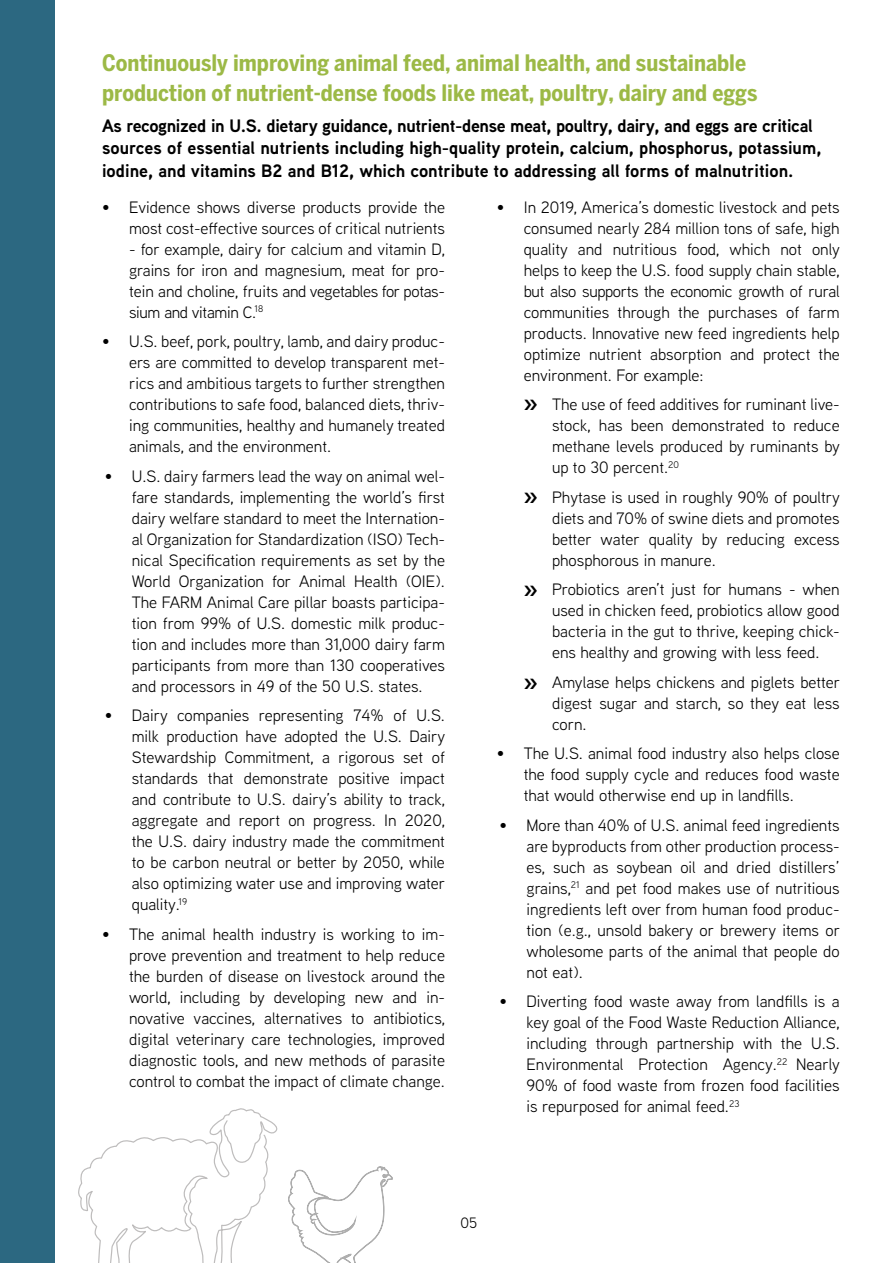
<style>
.page{position:relative;width:893px;height:1263px;background:#fff}
.page>*{position:absolute;margin:0;border:0;box-sizing:border-box;transform-origin:0 0}
.t1{font:700 condensed 22.5px/30px "Benton Sans";color:#9cb946}
.t2{font:700 18px/22.5px "Aaux Next";color:#000}
.t3{font:16.5px/21px "Aaux Next";color:#000;text-align:justify}
.t4{font:15px "Aaux Next";color:#000}
</style>
<div class="page">
<div style="left:0;top:0;width:54px;height:1263px;background:#2c6881"></div>
<svg style="left:288px;top:1166px;width:105px;height:97px"></svg>
<svg style="left:78px;top:1108px;width:200px;height:155px"></svg>
<h1 class="t1" style="left:102px;top:47px;width:657px">Continuously improving animal feed, animal health, and sustainable production of nutrient-dense foods like meat, poultry, dairy and eggs</h1>
<p class="t2" style="left:102px;top:114px;width:721px">As recognized in U.S. dietary guidance, nutrient-dense meat, poultry, dairy, and eggs are critical sources of essential nutrients including high-quality protein, calcium, phosphorus, potassium, iodine, and vitamins B2 and B12, which contribute to addressing all forms of malnutrition.</p>
<p class="t3" style="left:102px;top:196px;width:344px;text-align:right">• Evidence shows diverse products provide the most cost-effective sources of critical nutrients</p>
<p class="t3" style="left:129px;top:238px;width:317px">- for example, dairy for calcium and vitamin D, grains for iron and magnesium, meat for pro&shy;tein and choline, fruits and vegetables for potas&shy;sium and vitamin C.<sup>18</sup></p>
<p class="t3" style="left:129px;top:330px;width:317px;text-indent:-27px">• U.S. beef, pork, poultry, lamb, and dairy produc&shy;ers are committed to develop transparent met&shy;rics and ambitious targets to further strengthen contributions to safe food, balanced diets, thriv&shy;ing communities, healthy and humanely treated animals, and the environment.</p>
<p class="t3" style="left:132px;top:465px;width:315px;text-indent:-27px">• U.S. dairy farmers lead the way on animal wel&shy;fare standards, implementing the world’s first dairy welfare standard to meet the Internation&shy;al Organization for Standardization (ISO) Tech&shy;nical Specification requirements as set by the World Organization for Animal Health (OIE).<br>The FARM Animal Care pillar boasts participa&shy;tion from 99% of U.S. domestic milk produc&shy;tion and includes more than 31,000 dairy farm participants from more than 130 cooperatives and processors in 49 of the 50 U.S. states.</p>
<p class="t3" style="left:132px;top:704px;width:315px;text-indent:-27px">• Dairy companies representing 74% of U.S. milk production have adopted the U.S. Dairy Stewardship Commitment, a rigorous set of standards that demonstrate positive impact and contribute to U.S. dairy’s ability to track, aggregate and report on progress. In 2020, the U.S. dairy industry made the commitment to be carbon neutral or better by 2050, while also optimizing water use and improving water quality.<sup>19</sup></p>
<p class="t3" style="left:129px;top:923px;width:317px;text-indent:-27px">• The animal health industry is working to im&shy;prove prevention and treatment to help reduce the burden of disease on livestock around the world, including by developing new and in&shy;novative vaccines, alternatives to antibiotics, digital veterinary care technologies, improved diagnostic tools, and new methods of parasite control to combat the impact of climate change.</p>
<p class="t3" style="left:524px;top:196px;width:318px;text-indent:-27px">• In 2019, America’s domestic livestock and pets consumed nearly 284 million tons of safe, high quality and nutritious food, which not only helps to keep the U.S. food supply chain stable, but also supports the economic growth of rural communities through the purchases of farm products. Innovative new feed ingredients help optimize nutrient absorption and protect the environment. For example:</p>
<p class="t3" style="left:552px;top:393px;width:290px;text-indent:-27px">• The use of feed additives for ruminant live&shy;stock, has been demonstrated to reduce methane levels produced by ruminants by up to 30 percent.<sup>20</sup></p>
<p class="t3" style="left:552px;top:486px;width:289px;text-indent:-27px">• Phytase is used in roughly 90% of poultry diets and 70% of swine diets and promotes better water quality by reducing excess phosphorous in manure.</p>
<p class="t3" style="left:552px;top:578px;width:289px;text-indent:-27px">• Probiotics aren’t just for humans - when used in chicken feed, probiotics allow good bacteria in the gut to thrive, keeping chick&shy;ens healthy and growing with less feed.</p>
<p class="t3" style="left:552px;top:671px;width:289px;text-indent:-27px">• Amylase helps chickens and piglets better digest sugar and starch, so they eat less corn.</p>
<p class="t3" style="left:524px;top:742px;width:317px;text-indent:-27px">• The U.S. animal food industry also helps close the food supply cycle and reduces food waste that would otherwise end up in landfills.</p>
<p class="t3" style="left:526px;top:814px;width:315px;text-indent:-27px">• More than 40% of U.S. animal feed ingredients are byproducts from other production process&shy;es, such as soybean oil and dried distillers’ grains,<sup>21</sup> and pet food makes use of nutritious ingredients left over from human food produc&shy;tion (e.g., unsold bakery or brewery items or wholesome parts of the animal that people do not eat).</p>
<p class="t3" style="left:527px;top:990px;width:315px;text-indent:-27px">• Diverting food waste away from landfills is a key goal of the Food Waste Reduction Alliance, including through partnership with the U.S.<br>Environmental Protection Agency.<sup>22</sup> Nearly 90% of food waste from frozen food facilities is repurposed for animal feed.<sup>23</sup></p>
<p class="t4" style="left:460px;top:1213px;width:18px">05</p>
</div>
